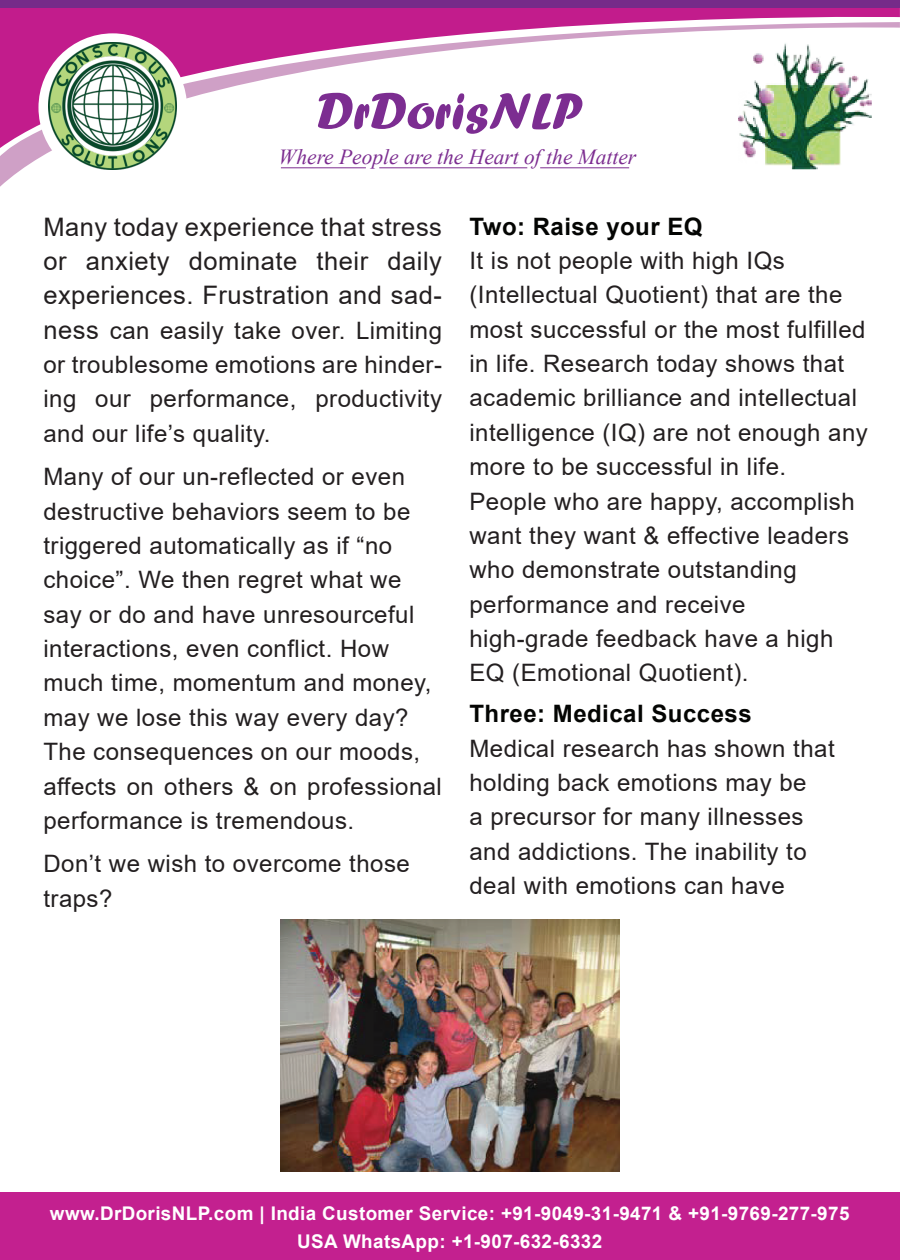
<style>
.page{position:relative;width:900px;height:1260px;background:#fff}
.page>*{position:absolute;margin:0;border:0;box-sizing:border-box;transform-origin:0 0}
.t1{font:53.1px "Forte";color:#7c2d91}
.t2{font:25.5px/34.3px "Arial";letter-spacing:.02em;color:#231f20;text-align:justify}
.t3{font:24px/34.3px "Arial";letter-spacing:.02em;color:#231f20}
.t4{font:700 24px "Arial";letter-spacing:.02em;color:#040503}
.t5{font:italic 21.45px "Times New Roman";color:#7c2d90}
.t6{font:700 18.9px/28.5px "Arial";letter-spacing:.02em;color:#fff;text-align:center}
.s1{font-size:25.5px}
</style>
<div class="page">
<img style="left:281px;top:919px;width:338px;height:253px">
<div style="left:0;top:8px;width:900px;height:8px;background:#c21c8c"></div>
<svg style="left:0;top:16px;width:900px;height:171px"></svg>
<div style="left:0;top:0;width:900px;height:8px;background:#762b89"></div>
<div style="left:38px;top:33px;width:149px;height:149px;background:#fff;border-radius:50%"></div>
<hr style="left:281px;top:167px;width:85px;height:1px;background:#7c2d90">
<hr style="left:379px;top:167px;width:148px;height:1px;background:#7c2d90">
<hr style="left:540px;top:167px;width:89px;height:1px;background:#7c2d90">
<div style="left:0;top:1192px;width:900px;height:68px;background:#c3208f"></div>
<img style="left:49px;top:42px;width:128px;height:128px">
<h1 class="t1" style="left:317px;top:80px;width:268px">DrDorisNLP</h1>
<p class="t5" style="left:279px;top:142px;width:359px">Where People are the Heart of the Matter</p>
<p class="t2" style="left:43px;top:209px;width:400px">Many today experience that stress or anxiety dominate their daily experiences. Frustration and sad-</p>
<p class="t3" style="left:43px;top:313px;width:400px;text-align:justify"><span class="s1">ness</span> can easily take over. Limiting or troublesome emotions are hinder&shy;ing our performance, productivity and our life’s quality.</p>
<p class="t3" style="left:43px;top:459px;width:400px">Many of our un-reflected or even destructive behaviors seem to be triggered automatically as if “no choice”. We then regret what we say or do and have unresourceful interactions, even conflict. How much time, momentum and money, may we lose this way every day?<br>The consequences on our moods, affects on others &amp; on professional performance is tremendous.</p>
<p class="t3" style="left:43px;top:847px;width:368px">Don’t we wish to overcome those traps?</p>
<p class="t4" style="left:470px;top:209px;width:235px">Two: Raise your EQ</p>
<p class="t3" style="left:470px;top:243px;width:400px">It is not people with high IQs (Intellectual Quotient) that are the most successful or the most fulfilled in life. Research today shows that academic brilliance and intellectual intelligence (IQ) are not enough any more to be successful in life.<br>People who are happy, accomplish want they want &amp; effective leaders who demonstrate outstanding performance and receive high-grade feedback have a high<br>EQ (Emotional Quotient).</p>
<p class="t4" style="left:470px;top:697px;width:284px">Three: Medical Success</p>
<p class="t3" style="left:470px;top:731px;width:367px">Medical research has shown that holding back emotions may be<br>a precursor for many illnesses and addictions. The inability to deal with emotions can have</p>
<p class="t6" style="left:50px;top:1199px;width:801px">www.DrDorisNLP.com | India Customer Service: +91-9049-31-9471 &amp; +91-9769-277-975<br>USA WhatsApp: +1-907-632-6332</p>
</div>
